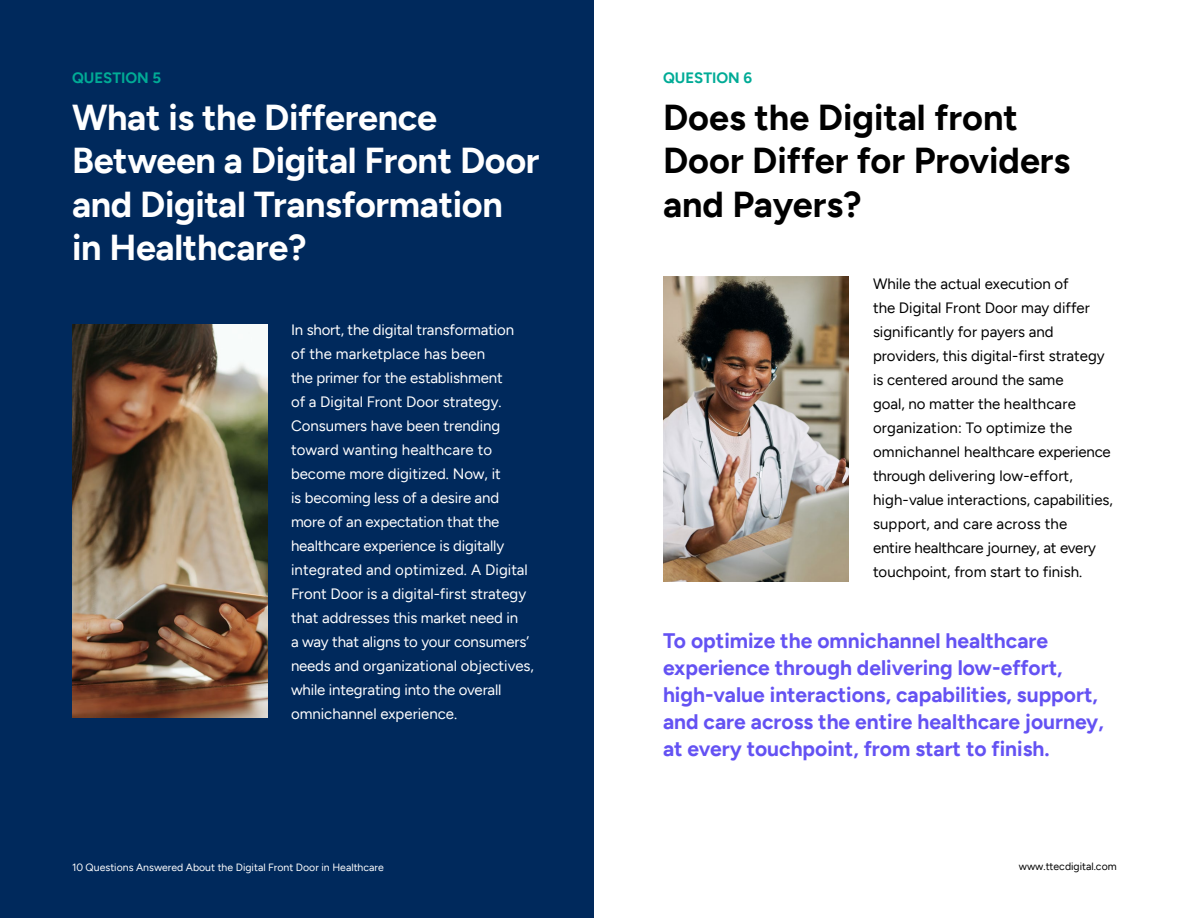
<style>
.page{position:relative;width:1188px;height:918px;background:#fff}
.page>*{position:absolute;margin:0;border:0;box-sizing:border-box;transform-origin:0 0}
.t1{font:700 36px/43.2px "Figtree";letter-spacing:-.01em;color:#fff}
.t2{font:700 36px/43.2px "Figtree";color:#000}
.t3{font:700 21px/27px "Figtree";color:#6452f3}
.t4{font:15px/24px "Figtree";color:#fff}
.t5{font:15px/24px "Figtree";color:#000}
.t6{font:700 15px "Figtree";color:#00ab96}
.t7{font:10.5px "Figtree";color:#fff}
.t8{font:10.5px "Figtree";color:#000}
</style>
<div class="page">
<div style="left:0;top:0;width:594px;height:918px;background:#00295c"></div>
<img style="left:72px;top:324px;width:195px;height:394px">
<img style="left:663px;top:276px;width:186px;height:306px">
<p class="t6" style="left:72px;top:69px;width:91px">QUESTION 5</p>
<p class="t6" style="left:663px;top:69px;width:91px">QUESTION 6</p>
<h1 class="t1" style="left:72px;top:95px;width:469px">What is the Difference<br>Between a Digital Front Door and Digital Transformation in Healthcare?</h1>
<h1 class="t2" style="left:663px;top:95px;width:409px">Does the Digital front<br>Door Differ for Providers and Payers?</h1>
<p class="t4" style="left:291px;top:318px;width:245px">In short, the digital transformation<br>of the marketplace has been<br>the primer for the establishment<br>of a Digital Front Door strategy.<br>Consumers have been trending toward wanting healthcare to become more digitized. Now, it<br>is becoming less of a desire and more of an expectation that the healthcare experience is digitally integrated and optimized. A Digital Front Door is a digital-first strategy that addresses this market need in<br>a way that aligns to your consumers’ needs and organizational objectives, while integrating into the overall omnichannel experience.</p>
<p class="t5" style="left:873px;top:272px;width:241px">While the actual execution of<br>the Digital Front Door may differ significantly for payers and providers, this digital-first strategy is centered around the same<br>goal, no matter the healthcare organization: To optimize the omnichannel healthcare experience through delivering low-effort, high-value interactions, capabilities, support, and care across the<br>entire healthcare journey, at every touchpoint, from start to finish.</p>
<h2 class="t3" style="left:663px;top:627px;width:442px">To optimize the omnichannel healthcare experience through delivering low-effort, high-value interactions, capabilities, support, and care across the entire healthcare journey, at every touchpoint, from start to finish.</h2>
<p class="t7" style="left:72px;top:861px;width:313px">10 Questions Answered About the Digital Front Door in Healthcare</p>
<p class="t8" style="left:1019px;top:860px;width:99px">www.ttecdigital.com</p>
</div>
